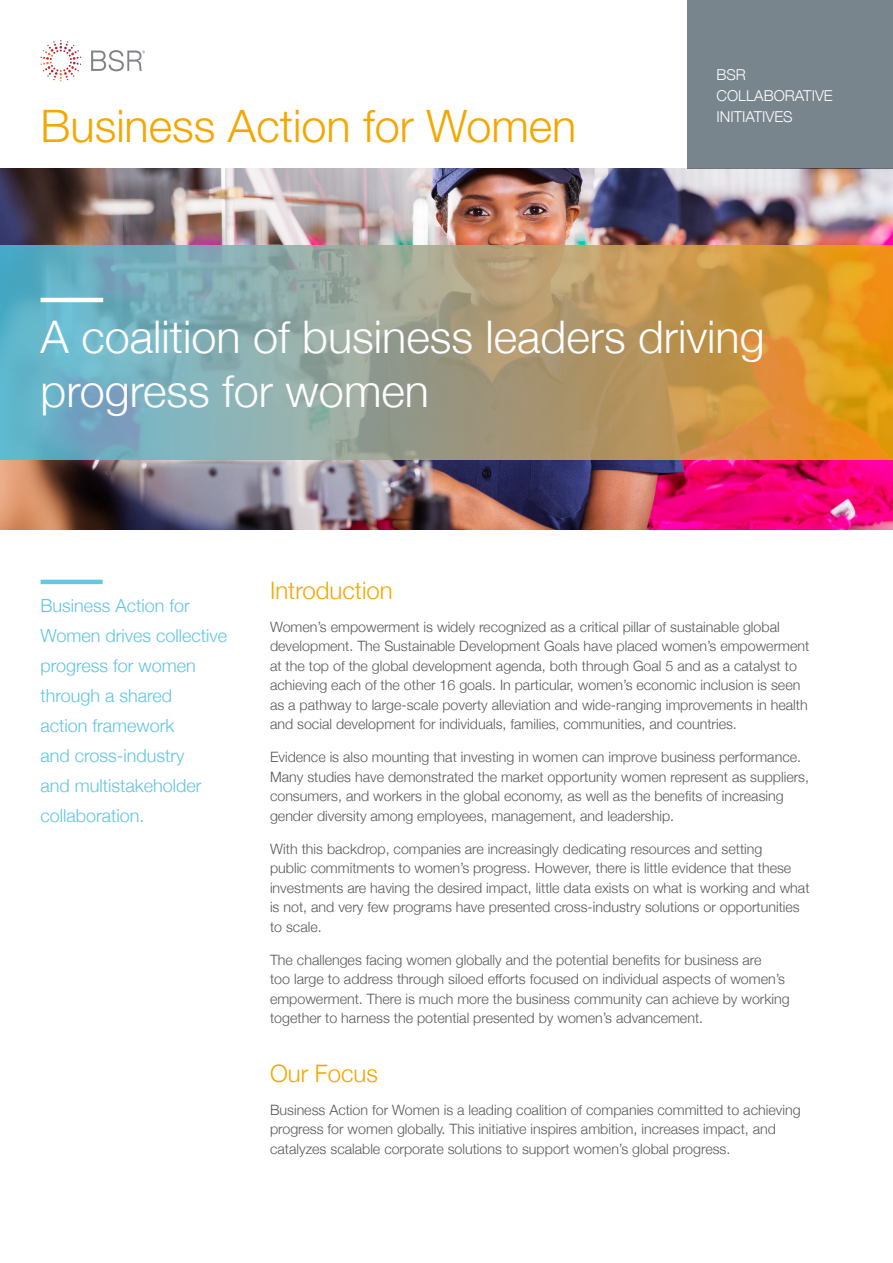
<style>
.page{position:relative;width:893px;height:1263px;background:#fff}
.page>*{position:absolute;margin:0;border:0;box-sizing:border-box;transform-origin:0 0}
.t1{font:300 45px/54px "Helvetica Neue";color:#fff}
.t2{font:300 45px "Helvetica Neue LT Std";color:#f4a700}
.t3{font:300 24px "Helvetica Neue";color:#f4a700}
.t4{font:300 18px/30px "Helvetica Neue";color:#60c5e2}
.t5{font:300 15px/21px "Helvetica Neue";color:#fff}
.t6{font:300 14.25px/19.5px "Helvetica Neue";color:#58595b}
</style>
<div class="page">
<div style="left:687px;top:0;width:206px;height:168px;background:#79858d"></div>
<img style="left:0;top:168px;width:893px;height:362px">
<svg style="left:0;top:245px;width:893px;height:214px;background:#a1a282"></svg>
<hr style="left:41px;top:298px;width:62px;height:4px;background:#fff">
<hr style="left:41px;top:580px;width:62px;height:4px;background:#62c9e4">
<svg style="left:40px;top:40px;width:41px;height:41px"></svg>
<svg style="left:91px;top:50px;width:54px;height:21px"></svg>
<h1 class="t2" style="left:40px;top:98px;width:537px">Business Action for Women</h1>
<p class="t5" style="left:716px;top:63px;width:118px">BSR<br>COLLABORATIVE<br>INITIATIVES</p>
<h1 class="t1" style="left:40px;top:307px;width:726px">A coalition of business leaders driving progress for women</h1>
<p class="t4" style="left:40px;top:589px;width:188px">Business Action for<br>Women drives collective progress for women through a shared<br>action framework<br>and cross-industry<br>and multistakeholder collaboration.</p>
<h2 class="t3" style="left:270px;top:571px;width:124px">Introduction</h2>
<p class="t6" style="left:270px;top:616px;width:541px">Women’s empowerment is widely recognized as a critical pillar of sustainable global development. The Sustainable Development Goals have placed women’s empowerment at the top of the global development agenda, both through Goal 5 and as a catalyst to achieving each of the other 16 goals. In particular, women’s economic inclusion is seen as a pathway to large-scale poverty alleviation and wide-ranging improvements in health and social development for individuals, families, communities, and countries.</p>
<p class="t6" style="left:270px;top:746px;width:541px">Evidence is also mounting that investing in women can improve business performance.<br>Many studies have demonstrated the market opportunity women represent as suppliers, consumers, and workers in the global economy, as well as the benefits of increasing gender diversity among employees, management, and leadership.</p>
<p class="t6" style="left:270px;top:838px;width:541px">With this backdrop, companies are increasingly dedicating resources and setting<br>public commitments to women’s progress. However, there is little evidence that these investments are having the desired impact, little data exists on what is working and what is not, and very few programs have presented cross-industry solutions or opportunities to scale.</p>
<p class="t6" style="left:270px;top:949px;width:521px">The challenges facing women globally and the potential benefits for business are<br>too large to address through siloed efforts focused on individual aspects of women’s empowerment. There is much more the business community can achieve by working together to harness the potential presented by women’s advancement.</p>
<h2 class="t3" style="left:270px;top:1054px;width:110px">Our Focus</h2>
<p class="t6" style="left:270px;top:1099px;width:532px">Business Action for Women is a leading coalition of companies committed to achieving progress for women globally. This initiative inspires ambition, increases impact, and catalyzes scalable corporate solutions to support women’s global progress.</p>
</div>
